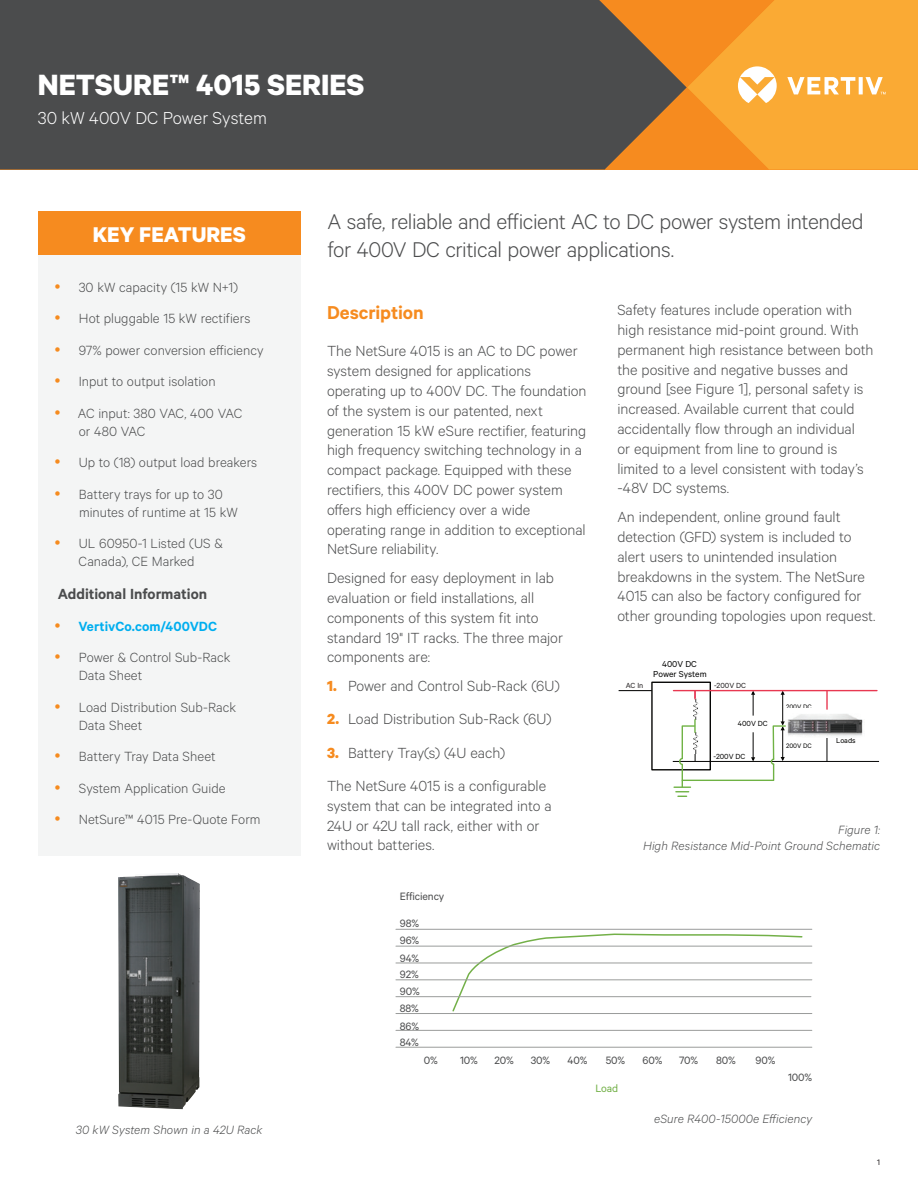
<style>
.page{position:relative;width:918px;height:1188px;background:#fff}
.page>*{position:absolute;margin:0;border:0;box-sizing:border-box;transform-origin:0 0}
.t1{font:700 33px "Calibre";color:#fff}
.t2{font:300 24px/28.8px "Calibre";letter-spacing:-.02em;color:#4b4c4d}
.t3{font:700 24px "Calibre";color:#fff}
.t4{font:600 21px "Calibre";letter-spacing:-.005em;color:#f68b1f}
.t5{font:300 19.5px "Calibre";color:#fff}
.t6{font:300 16.5px/19.8px "Calibre";letter-spacing:-.005em;color:#4b4c4d}
.t7{font:600 16.5px "Calibre";color:#4b4c4d}
.t8{font:300 15px/31.5px "Calibre";color:#4b4c4d}
.t9{font:600 15px "Calibre";letter-spacing:.005em;color:#00aeef}
.t10{font:italic 300 13.5px/16.2px "Calibre";letter-spacing:.005em;color:#4b4c4d;text-align:right}
.t11{font:12px/17.1px "Calibre";letter-spacing:-.01em;color:#4b4c4d;text-align:justify}
.t12{font:12px "Calibre";color:#73b048}
.t13{font:9.75px/10.8px "Calibre";color:#050504;text-align:center}
.t14{font:9px "Calibre";color:#231f20}
.t15{font:8.4px "Calibre";color:#050504}
.t16{font:8.4px "Calibre";color:#231f20}
.t17{font:7.35px "Calibre";color:#050504}
.s1{font-weight:700;color:#f68b1f}
</style>
<div class="page">
<div style="left:0;top:0;width:567px;height:170px;background:#4b4c4d"></div>
<svg style="left:567px;top:0;width:351px;height:170px;background:#d39039"></svg>
<div style="left:38px;top:254px;width:263px;height:602px;background:#f4f5f5"></div>
<div style="left:38px;top:211px;width:263px;height:43px;background:#f68b1f"></div>
<div style="left:651px;top:682px;width:60px;height:88px;border:1px solid #050504"></div>
<hr style="left:619px;top:690px;width:33px;height:1px;background:#050504">
<hr style="left:673px;top:761px;width:206px;height:1px;background:#050504">
<svg style="left:827px;top:738px;width:1px;height:23px"></svg>
<img style="left:787px;top:709px;width:76px;height:27px">
<hr style="left:673px;top:690px;width:204px;height:1px;background:#e83851">
<svg style="left:674px;top:691px;width:113px;height:106px"></svg>
<svg style="left:826px;top:691px;width:2px;height:18px"></svg>
<img style="left:118px;top:873px;width:82px;height:236px">
<svg style="left:451px;top:933px;width:352px;height:79px"></svg>
<hr style="left:396px;top:1047px;width:416px;height:1px;background:#9a9c9b">
<hr style="left:396px;top:946px;width:416px;height:1px;background:#9a9c9b">
<hr style="left:396px;top:929px;width:416px;height:1px;background:#9a9c9b">
<hr style="left:396px;top:1030px;width:416px;height:1px;background:#9a9c9b">
<hr style="left:396px;top:1013px;width:416px;height:1px;background:#9a9c9b">
<hr style="left:396px;top:996px;width:415px;height:1px;background:#9a9c9b">
<hr style="left:396px;top:979px;width:416px;height:1px;background:#9a9c9b">
<hr style="left:396px;top:963px;width:416px;height:1px;background:#9a9c9b">
<h1 class="t1" style="left:38px;top:64px;width:328px">NETSURE™ 4015 SERIES</h1>
<p class="t5" style="left:38px;top:106px;width:231px">30 kW 400V DC Power System</p>
<h2 class="t3" style="left:93px;top:219px;width:155px">KEY FEATURES</h2>
<p class="t8" style="left:78px;top:271px;width:187px">30 kW capacity (15 kW N+1)<br>Hot pluggable 15 kW rectifiers<br>97% power conversion efficiency<br>Input to output isolation<br>AC input: 380 VAC, 400 VAC</p>
<p class="t8" style="left:79px;top:415px;width:180px">or 480 VAC<br>Up to (18) output load breakers<br>Battery trays for up to 30</p>
<p class="t8" style="left:79px;top:496px;width:160px">minutes of runtime at 15 kW<br>UL 60950-1 Listed (US &amp;</p>
<p class="t8" style="left:79px;top:545px;width:117px">Canada), CE Marked</p>
<p class="t7" style="left:58px;top:584px;width:151px">Additional Information</p>
<p class="t9" style="left:78px;top:617px;width:140px">VertivCo.com/400VDC</p>
<p class="t8" style="left:79px;top:648px;width:153px;line-height:18px">Power &amp; Control Sub-Rack<br>Data Sheet</p>
<p class="t8" style="left:79px;top:698px;width:159px;line-height:18px">Load Distribution Sub-Rack<br>Data Sheet</p>
<p class="t8" style="left:79px;top:740px;width:183px">Battery Tray Data Sheet<br>System Application Guide<br>NetSure™ 4015 Pre-Quote Form</p>
<p class="t10" style="left:76px;top:1121px;width:188px">30 kW System Shown in a 42U Rack</p>
<h2 class="t2" style="left:328px;top:206px;width:538px">A safe, reliable and efficient AC to DC power system intended for 400V DC critical power applications.</h2>
<p class="t4" style="left:327px;top:300px;width:98px">Description</p>
<p class="t6" style="left:327px;top:341px;width:261px">The NetSure 4015 is an AC to DC power system designed for applications operating up to 400V DC. The foundation of the system is our patented, next generation 15 kW eSure rectifier, featuring high frequency switching technology in a compact package. Equipped with these rectifiers, this 400V DC power system offers high efficiency over a wide operating range in addition to exceptional NetSure reliability.</p>
<p class="t6" style="left:327px;top:567px;width:237px">Designed for easy deployment in lab evaluation or field installations, all components of this system fit into standard 19" IT racks. The three major components are:</p>
<p class="t6" style="left:327px;top:675px;width:234px"><span class="s1">1.</span> Power and Control Sub-Rack (6U)</p>
<p class="t6" style="left:327px;top:709px;width:226px"><span class="s1">2.</span> Load Distribution Sub-Rack (6U)</p>
<p class="t6" style="left:327px;top:735px;width:221px;line-height:33.3px"><span class="s1">3.</span> Battery Tray(s) (4U each)<br>The NetSure 4015 is a configurable</p>
<p class="t6" style="left:327px;top:795px;width:226px">system that can be integrated into a<br>24U or 42U tall rack, either with or without batteries.</p>
<p class="t11" style="left:400px;top:887px;width:46px">Efficiency</p>
<p class="t11" style="left:400px;top:931px;width:21px">96%</p>
<p class="t11" style="left:400px;top:914px;width:21px">98%</p>
<p class="t11" style="left:400px;top:949px;width:21px">94% 92% 90% 88% 86%</p>
<p class="t11" style="left:400px;top:1033px;width:21px">84%</p>
<p class="t6" style="left:617px;top:299px;width:257px">Safety features include operation with high resistance mid-point ground. With permanent high resistance between both the positive and negative busses and ground [see Figure 1], personal safety is increased. Available current that could accidentally flow through an individual<br>or equipment from line to ground is limited to a level consistent with today’s -48V DC systems.</p>
<p class="t6" style="left:617px;top:506px;width:260px">An independent, online ground fault detection (GFD) system is included to alert users to unintended insulation breakdowns in the system. The NetSure 4015 can also be factory configured for other grounding topologies upon request.</p>
<p class="t13" style="left:653px;top:658px;width:55px">400V DC<br>Power System</p>
<p class="t16" style="left:626px;top:680px;width:19px">AC In</p>
<p class="t16" style="left:714px;top:680px;width:33px">-200V DC</p>
<p class="t15" style="left:738px;top:718px;width:31px">400V DC</p>
<p class="t15" style="left:713px;top:752px;width:34px">-200V DC</p>
<p class="t17" style="left:786px;top:702px;width:27px">200V DC</p>
<p class="t17" style="left:786px;top:741px;width:27px">200V DC</p>
<p class="t15" style="left:836px;top:736px;width:21px">Loads</p>
<p class="t10" style="left:643px;top:821px;width:239px">Figure 1:<br>High Resistance Mid-Point Ground Schematic</p>
<p class="t11" style="left:424px;top:1051px;width:16px">0%</p>
<p class="t11" style="left:460px;top:1051px;width:19px">10%</p>
<p class="t11" style="left:494px;top:1051px;width:21px">20%</p>
<p class="t11" style="left:531px;top:1051px;width:21px">30%</p>
<p class="t11" style="left:567px;top:1051px;width:22px">40%</p>
<p class="t11" style="left:606px;top:1051px;width:21px">50%</p>
<p class="t11" style="left:643px;top:1051px;width:21px">60%</p>
<p class="t11" style="left:679px;top:1051px;width:21px">70%</p>
<p class="t11" style="left:716px;top:1051px;width:21px">80%</p>
<p class="t11" style="left:756px;top:1051px;width:21px">90%</p>
<p class="t12" style="left:595px;top:1081px;width:24px">Load</p>
<p class="t10" style="left:654px;top:1110px;width:160px">eSure R400-15000e Efficiency</p>
<p class="t11" style="left:788px;top:1068px;width:26px">100%</p>
<p class="t14" style="left:877px;top:1157px;width:4px">1</p>
</div>
